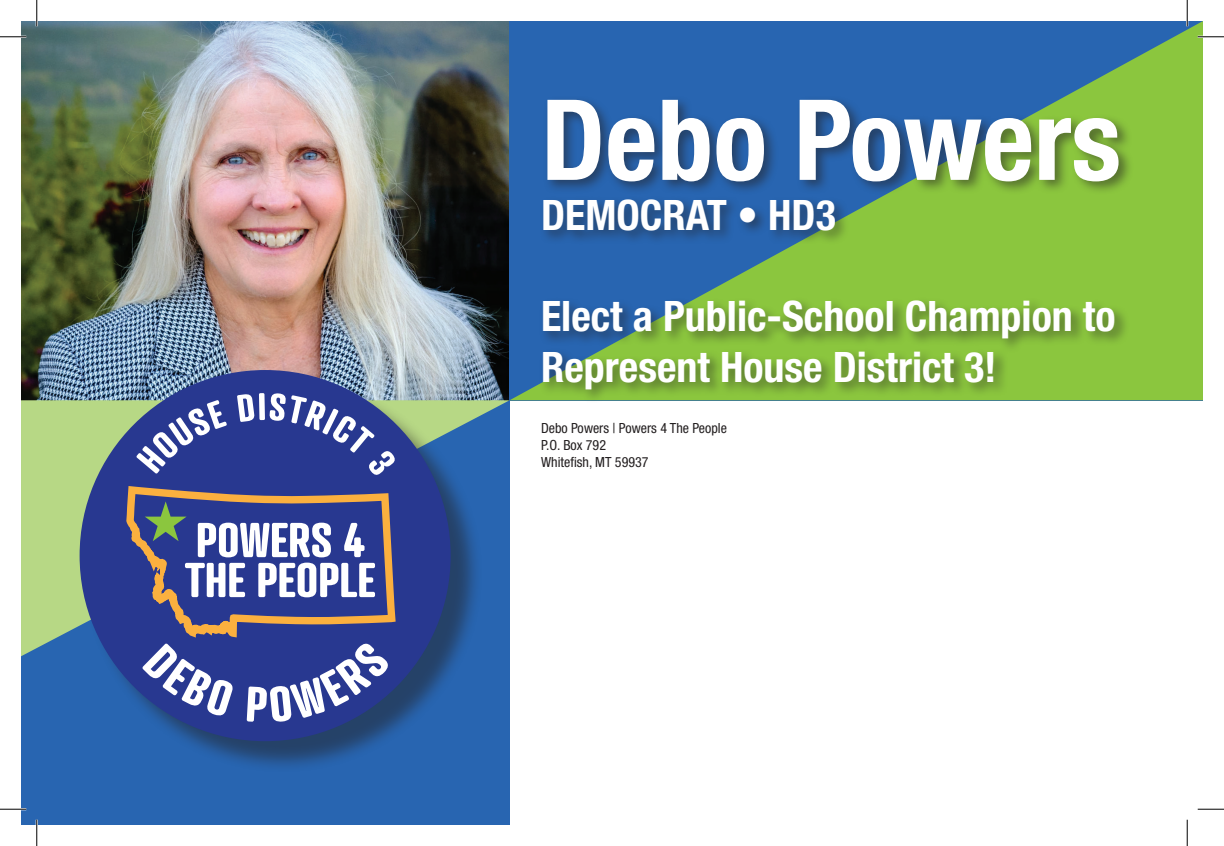
<style>
.page{position:relative;width:1224px;height:846px;background:#fff}
.page>*{position:absolute;margin:0;border:0;box-sizing:border-box;transform-origin:0 0}
.t1{font:700 condensed 112px "Helvetica Neue LT Std";color:#fff}
.t2{font:700 condensed 42px/50.4px "Helvetica Neue LT Std";color:#fff}
.t3{font:condensed 14px/16.8px "Helvetica Neue LT Std";color:#231f20}
</style>
<div class="page">
<div style="left:21px;top:400px;width:488px;height:424px;background:#2865b1"></div>
<img style="left:21px;top:21px;width:488px;height:379px">
<svg style="left:509px;top:21px;width:693px;height:379px;background:#47838c"></svg>
<svg style="left:21px;top:400px;width:488px;height:82px;fill:#b7d885"></svg>
<div style="left:83px;top:374px;width:400px;height:399px;background:#231f20;opacity:.5"></div>
<div style="left:80px;top:370px;width:370px;height:371px;background:#283890;border-radius:50%"></div>
<svg style="left:142px;top:709px;width:85px;height:7px"></svg>
<svg style="left:247px;top:709px;width:142px;height:13px"></svg>
<svg style="left:21px;top:482px;width:378px;height:227px"></svg>
<svg style="left:136px;top:400px;width:91px;height:73px"></svg>
<svg style="left:237px;top:394px;width:18px;height:28px"></svg>
<div style="left:259px;top:393px;width:6px;height:27px;background:#fff;border-radius:2px"></div>
<svg style="left:269px;top:393px;width:126px;height:82px"></svg>
<svg style="left:145px;top:501px;width:230px;height:96px"></svg>
<div style="left:538px;top:96px;width:595px;height:307px;background:#231f20;opacity:.52"></div>
<hr style="left:0;top:36px;width:26px;height:2px;background:#fff">
<hr style="left:1197px;top:36px;width:26px;height:2px;background:#fff">
<hr style="left:0;top:807px;width:26px;height:3px;background:#fff">
<hr style="left:36px;top:0;width:2px;height:26px;background:#fff">
<hr style="left:36px;top:819px;width:2px;height:26px;background:#fff">
<hr style="left:1185px;top:0;width:3px;height:26px;background:#fff">
<svg style="left:0;top:36px;width:26px;height:1px"></svg>
<svg style="left:1197px;top:36px;width:26px;height:1px"></svg>
<svg style="left:0;top:808px;width:26px;height:1px"></svg>
<svg style="left:1197px;top:808px;width:26px;height:1px"></svg>
<svg style="left:36px;top:0;width:1px;height:26px"></svg>
<svg style="left:36px;top:819px;width:1px;height:26px"></svg>
<svg style="left:1186px;top:0;width:1px;height:26px"></svg>
<svg style="left:1186px;top:819px;width:1px;height:26px"></svg>
<h1 class="t1" style="left:541px;top:72px;width:581px">Debo Powers</h1>
<p class="t2" style="left:541px;top:189px;width:296px">DEMOCRAT • HD3</p>
<p class="t2" style="left:541px;top:290px;width:576px">Elect a Public-School Champion to<br>Represent House District 3!</p>
<p class="t3" style="left:541px;top:419px;width:187px">Debo Powers | Powers 4 The People<br>P.O. Box 792<br>Whitefish, MT 59937</p>
</div>
